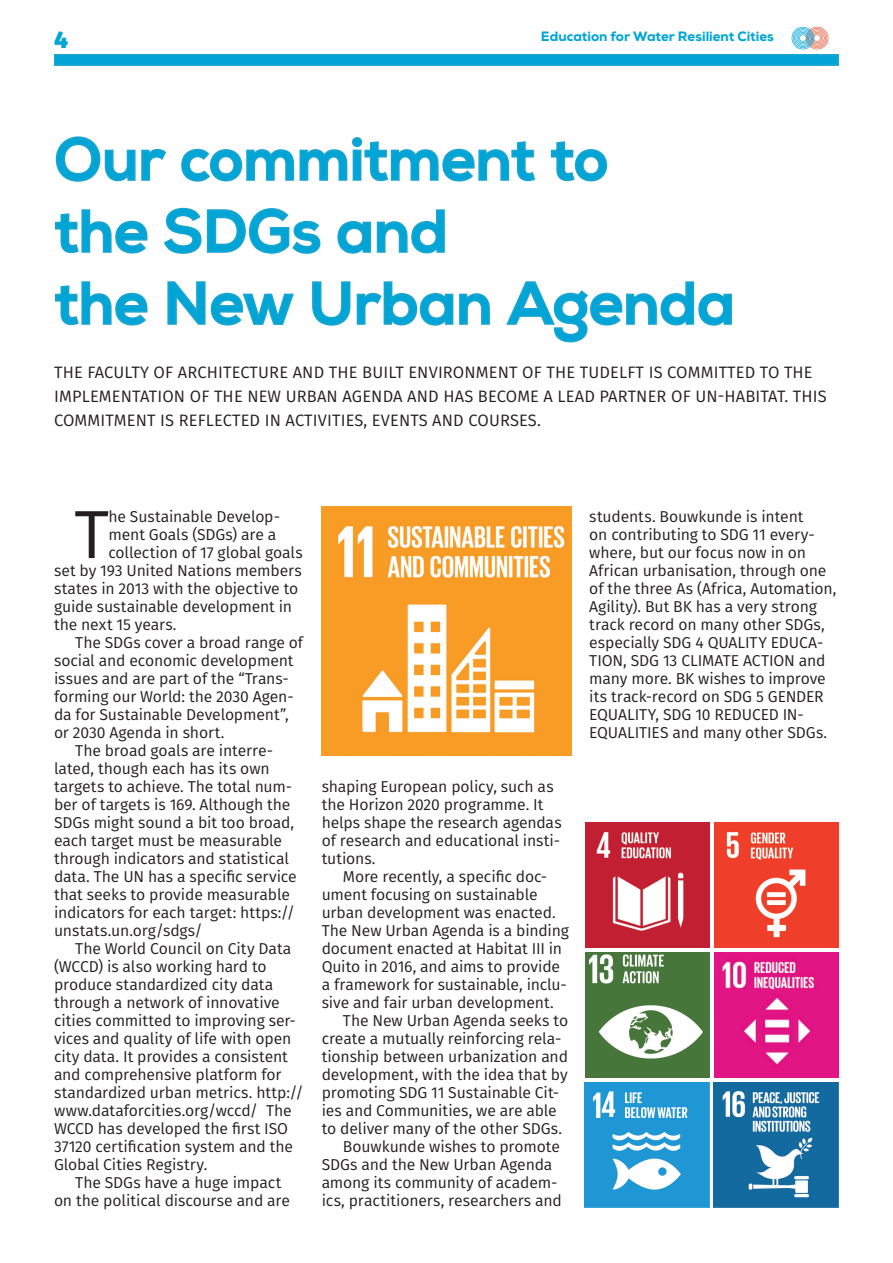
<style>
.page{position:relative;width:893px;height:1263px;background:#fff}
.page>*{position:absolute;margin:0;border:0;box-sizing:border-box;transform-origin:0 0}
.Text_8_5{font:68.1px "Fira Sans";color:#231f20}
.Header_40{font:800 60px "Nexa";letter-spacing:-.01em;color:#00a5d5}
.t1{font:800 24px "Fira Sans";color:#00a5d5}
.Lead_11_-_CAPS{font:16.5px/24px "Fira Sans";letter-spacing:.01em;color:#231f20}
.Text_8_5-2{font:15.75px/18px "Fira Sans";letter-spacing:-.01em;color:#231f20}
.t2{font:800 13.5px "Nexa";color:#00a5d5}
</style>
<div class="page">
<div style="left:54px;top:54px;width:785px;height:12px;background:#00a5d5;border:2px solid #1aa5d1"></div>
<svg style="left:792px;top:27px;width:36px;height:22px"></svg>
<svg style="left:55px;top:136px;width:112px;height:46px"></svg>
<svg style="left:181px;top:137px;width:355px;height:45px"></svg>
<svg style="left:550px;top:141px;width:58px;height:41px"></svg>
<svg style="left:55px;top:209px;width:93px;height:45px"></svg>
<svg style="left:164px;top:207px;width:157px;height:47px"></svg>
<svg style="left:337px;top:209px;width:108px;height:45px"></svg>
<svg style="left:55px;top:281px;width:93px;height:45px"></svg>
<svg style="left:167px;top:281px;width:127px;height:45px"></svg>
<svg style="left:312px;top:281px;width:178px;height:45px"></svg>
<svg style="left:506px;top:281px;width:226px;height:62px"></svg>
<img style="left:322px;top:506px;width:249px;height:250px">
<img style="left:585px;top:822px;width:125px;height:125px">
<img style="left:714px;top:822px;width:125px;height:125px">
<img style="left:585px;top:952px;width:125px;height:125px">
<img style="left:714px;top:952px;width:125px;height:125px">
<img style="left:585px;top:1082px;width:125px;height:125px">
<img style="left:714px;top:1082px;width:125px;height:125px">
<h3 class="t1" style="left:54px;top:18px;width:16px">4</h3>
<p class="t2" style="left:541px;top:28px;width:235px">Education for Water Resilient Cities</p>
<p class="Header_40" style="left:54px;top:123px;width:556px">Our commitment to</p>
<p class="Header_40" style="left:54px;top:195px;width:396px">the SDGs and</p>
<p class="Header_40" style="left:54px;top:267px;width:683px">the New Urban Agenda</p>
<p class="Lead_11_-_CAPS" style="left:54px;top:360px;width:774px">THE FACULTY OF ARCHITECTURE AND THE BUILT ENVIRONMENT OF THE TUDELFT IS COMMITTED TO THE<br>IMPLEMENTATION OF THE NEW URBAN AGENDA AND HAS BECOME A LEAD PARTNER OF UN-HABITAT. THIS<br>COMMITMENT IS REFLECTED IN ACTIVITIES, EVENTS AND COURSES.</p>
<p class="Text_8_5" style="left:74px;top:484px;width:36px">T</p>
<p class="Text_8_5-2" style="left:108px;top:507px;width:173px">he Sustainable Develop-</p>
<p class="Text_8_5-2" style="left:108px;top:525px;width:170px">ment Goals (SDGs) are a</p>
<p class="Text_8_5-2" style="left:108px;top:543px;width:196px">collection of 17 global goals</p>
<p class="Text_8_5-2" style="left:54px;top:561px;width:249px">set by 193 United Nations members</p>
<p class="Text_8_5-2" style="left:54px;top:579px;width:246px">states in 2013 with the objective to</p>
<p class="Text_8_5-2" style="left:54px;top:597px;width:240px">guide sustainable development in</p>
<p class="Text_8_5-2" style="left:54px;top:615px;width:124px">the next 15 years.</p>
<p class="Text_8_5-2" style="left:54px;top:633px;width:251px;text-indent:21px">The SDGs cover a broad range of social and economic development issues and are part of the “Trans&shy;forming our World: the 2030 Agen&shy;da for Sustainable Development”, or 2030 Agenda in short.</p>
<p class="Text_8_5-2" style="left:54px;top:741px;width:244px;text-indent:21px">The broad goals are interre&shy;lated, though each has its own targets to achieve. The total num&shy;ber of targets is 169. Although the<br>SDGs might sound a bit too broad, each target must be measurable through indicators and statistical data. The UN has a specific service that seeks to provide measurable indicators for each target: https:// unstats.un.org/sdgs/</p>
<p class="Text_8_5-2" style="left:54px;top:939px;width:251px;text-indent:21px">The World Council on City Data (WCCD) is also working hard to produce standardized city data through a network of innovative cities committed to improving ser&shy;vices and quality of life with open city data. It provides a consistent and comprehensive platform for standardized urban metrics. http:// www.dataforcities.org/wccd/ The<br>WCCD has developed the first ISO<br>37120 certification system and the<br>Global Cities Registry.</p>
<p class="Text_8_5-2" style="left:54px;top:1173px;width:238px;text-indent:21px">The SDGs have a huge impact on the political discourse and are</p>
<p class="Text_8_5-2" style="left:322px;top:777px;width:242px">shaping European policy, such as the Horizon 2020 programme. It helps shape the research agendas of research and educational insti&shy;tutions.</p>
<p class="Text_8_5-2" style="left:322px;top:867px;width:249px;text-indent:21px">More recently, a specific doc&shy;ument focusing on sustainable urban development was enacted.<br>The New Urban Agenda is a binding document enacted at Habitat III in<br>Quito in 2016, and aims to provide a framework for sustainable, inclu&shy;sive and fair urban development.</p>
<p class="Text_8_5-2" style="left:322px;top:1011px;width:248px;text-indent:21px">The New Urban Agenda seeks to create a mutually reinforcing rela&shy;tionship between urbanization and development, with the idea that by promoting SDG 11 Sustainable Cit&shy;ies and Communities, we are able to deliver many of the other SDGs.</p>
<p class="Text_8_5-2" style="left:322px;top:1137px;width:242px;text-indent:21px">Bouwkunde wishes to promote<br>SDGs and the New Urban Agenda among its community of academ&shy;ics, practitioners, researchers and</p>
<p class="Text_8_5-2" style="left:589px;top:507px;width:249px">students. Bouwkunde is intent<br>on contributing to SDG 11 every&shy;where, but our focus now in on<br>African urbanisation, through one of the three As (Africa, Automation,<br>Agility). But BK has a very strong track record on many other SDGs, especially SDG 4 QUALITY EDUCA-<br>TION, SDG 13 CLIMATE ACTION and many more. BK wishes to improve its track-record on SDG 5 GENDER<br>EQUALITY, SDG 10 REDUCED IN-<br>EQUALITIES and many other SDGs.</p>
</div>
